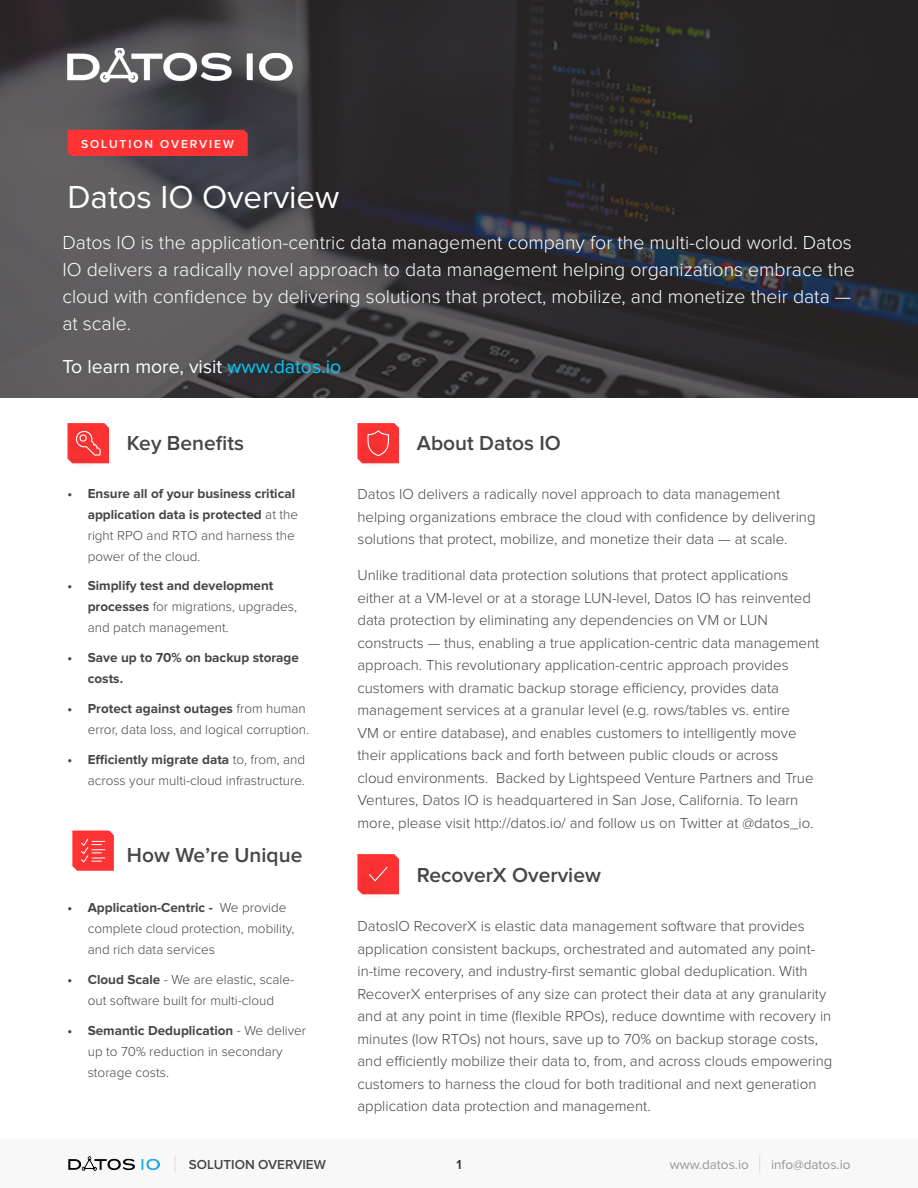
<style>
.page{position:relative;width:918px;height:1188px;background:#fff}
.page>*{position:absolute;margin:0;border:0;box-sizing:border-box;transform-origin:0 0}
.Page_Title{font:33px "Proxima Nova";color:#fff}
.Section_Header{font:600 21px "Proxima Nova";color:#464646}
.t1{font:300 19.5px/27px "Proxima Nova";color:#fff}
.t2{font:19.5px "Proxima Nova";color:#fff}
.Body_Text{font:300 15px/22.5px "Proxima Nova";color:#464646}
.t3{font:300 13.5px/21px "Proxima Nova";color:#464646}
.t4{font:700 13.5px/21px "Proxima Nova";color:#464646}
.t5{font:13.5px "Proxima Nova";color:#969697}
.t6{font:600 13.5px "Proxima Nova";color:#464646}
.t7{font:600 13.5px "Proxima Nova";color:#273238}
.t8{font:600 12px "Proxima Nova";letter-spacing:.16em;color:#fff}
.s1{color:#0cf}
.s2{font-weight:300}
.s3{font-weight:700}
</style>
<div class="page">
<div style="left:0;top:1139px;width:918px;height:49px;background:#f8f8f8"></div>
<img style="left:68px;top:1157px;width:92px;height:14px">
<svg style="left:175px;top:1156px;width:1px;height:16px"></svg>
<svg style="left:759px;top:1155px;width:1px;height:17px"></svg>
<svg style="left:0;top:0;width:918px;height:397px;background:#373538"></svg>
<img style="left:68px;top:48px;width:225px;height:34px">
<svg style="left:68px;top:423px;width:41px;height:40px;background:#fa4242"></svg>
<svg style="left:357px;top:423px;width:42px;height:40px;background:#fa4141"></svg>
<div style="left:68px;top:130px;width:180px;height:26px;background:#f33"></div>
<svg style="left:357px;top:854px;width:42px;height:40px;background:#fa3a3a"></svg>
<svg style="left:72px;top:831px;width:42px;height:40px;background:#ff4545"></svg>
<p class="t8" style="left:81px;top:137px;width:154px">SOLUTION OVERVIEW</p>
<p class="Page_Title" style="left:68px;top:182px;width:273px">Datos IO Overview</p>
<p class="t1" style="left:62px;top:230px;width:794px">Datos IO is the application-centric data management company for the multi-cloud world. Datos IO delivers a radically novel approach to data management helping organizations embrace the cloud with confidence by delivering solutions that protect, mobilize, and monetize their data — at scale.</p>
<p class="t2" style="left:62px;top:358px;width:280px">To learn more, visit <span class="s1">www.datos.io</span></p>
<p class="Section_Header" style="left:127px;top:431px;width:119px">Key Benefits</p>
<p class="t4" style="left:88px;top:483px;width:212px;text-indent:-20px">• Ensure all of your business critical application data is protected <span class="s2">at the right RPO and RTO and harness the power of the cloud.</span></p>
<p class="t3" style="left:88px;top:576px;width:211px;text-indent:-20px"><span class="s3">• Simplify test and development processes</span> for migrations, upgrades, and patch management.</p>
<p class="t4" style="left:88px;top:648px;width:213px;text-indent:-20px">• Save up to 70% on backup storage costs.</p>
<p class="t3" style="left:68px;top:699px;width:243px;text-align:right"><span class="s3">• Protect against outages</span> from human error, data loss, and logical corruption.</p>
<p class="t3" style="left:68px;top:750px;width:239px;text-align:right"><span class="s3">• Efficiently migrate data</span> to, from, and across your multi-cloud infrastructure.</p>
<p class="Section_Header" style="left:127px;top:842px;width:177px">How We’re Unique</p>
<p class="t3" style="left:88px;top:898px;width:208px;text-indent:-20px"><span class="s3">• Application-Centric -</span> We provide complete cloud protection, mobility, and rich data services</p>
<p class="t3" style="left:68px;top:970px;width:228px;text-align:center"><span class="s3">• Cloud Scale</span> - We are elastic, scale&shy;out software built for multi-cloud</p>
<p class="t3" style="left:88px;top:1021px;width:220px;text-indent:-20px"><span class="s3">• Semantic Deduplication</span> - We deliver up to 70% reduction in secondary storage costs.</p>
<p class="Section_Header" style="left:417px;top:431px;width:146px">About Datos IO</p>
<p class="Body_Text" style="left:357px;top:483px;width:460px">Datos IO delivers a radically novel approach to data management helping organizations embrace the cloud with confidence by delivering solutions that protect, mobilize, and monetize their data — at scale.</p>
<p class="Body_Text" style="left:357px;top:564px;width:463px">Unlike traditional data protection solutions that protect applications either at a VM-level or at a storage LUN-level, Datos IO has reinvented data protection by eliminating any dependencies on VM or LUN constructs — thus, enabling a true application-centric data management approach. This revolutionary application-centric approach provides customers with dramatic backup storage efficiency, provides data management services at a granular level (e.g. rows/tables vs. entire<br>VM or entire database), and enables customers to intelligently move their applications back and forth between public clouds or across<br>cloud environments. Backed by Lightspeed Venture Partners and True Ventures, Datos IO is headquartered in San Jose, California. To learn more, please visit http://datos.io/ and follow us on Twitter at @datos_io.</p>
<p class="Section_Header" style="left:417px;top:863px;width:185px">RecoverX Overview</p>
<p class="Body_Text" style="left:357px;top:915px;width:477px">DatosIO RecoverX is elastic data management software that provides application consistent backups, orchestrated and automated any point&shy;in-time recovery, and industry-first semantic global deduplication. With RecoverX enterprises of any size can protect their data at any granularity and at any point in time (flexible RPOs), reduce downtime with recovery in minutes (low RTOs) not hours, save up to 70% on backup storage costs, and efficiently mobilize their data to, from, and across clouds empowering customers to harness the cloud for both traditional and next generation application data protection and management.</p>
<p class="t6" style="left:189px;top:1157px;width:139px">SOLUTION OVERVIEW</p>
<p class="t7" style="left:456px;top:1157px;width:7px">1</p>
<p class="t5" style="left:670px;top:1158px;width:80px">www.datos.io</p>
<p class="t5" style="left:771px;top:1158px;width:81px">info@datos.io</p>
</div>
